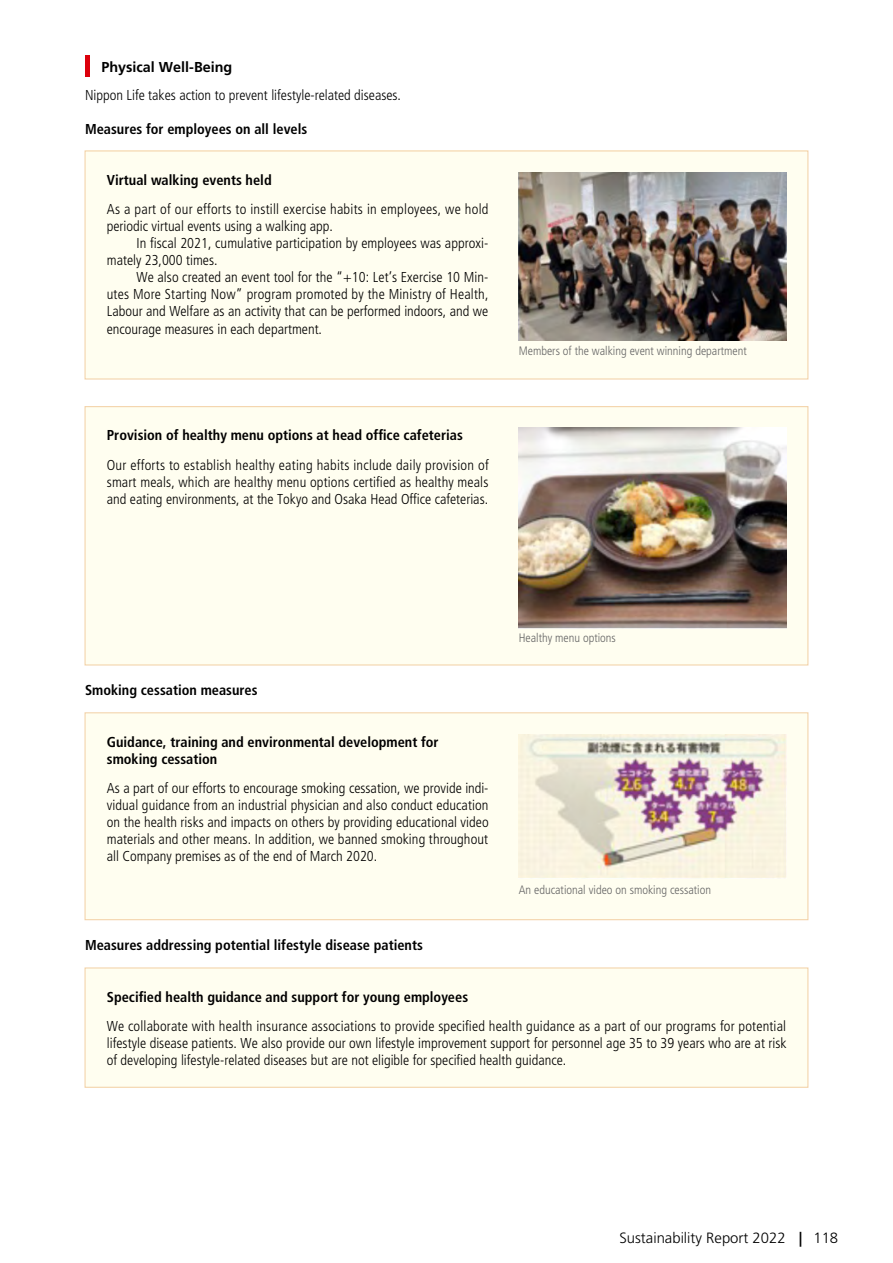
<style>
.page{position:relative;width:893px;height:1263px;background:#fff}
.page>*{position:absolute;margin:0;border:0;box-sizing:border-box;transform-origin:0 0}
.t1{font:300 14.85px "Frutiger LT Std";color:#000}
.t2{font:300 condensed 14.4px/17px "Frutiger LT Std";color:#000;text-align:justify}
.t3{font:700 condensed 14.4px/17px "Frutiger LT Std";color:#000}
.t4{font:700 14.4px "Frutiger LT Std";color:#000}
.t5{font:300 condensed 12.15px "Frutiger LT Std";color:#666}
</style>
<div class="page">
<div style="left:85px;top:55px;width:5px;height:22px;background:#dc000c"></div>
<div style="left:85px;top:151px;width:723px;height:228px;background:#fffef0"></div>
<div style="left:85px;top:150px;width:723px;height:229px;border:1px solid #f3d2a8"></div>
<div style="left:85px;top:713px;width:723px;height:207px;background:#fffef0"></div>
<div style="left:85px;top:712px;width:723px;height:208px;border:1px solid #f3d2a8"></div>
<div style="left:85px;top:968px;width:723px;height:119px;background:#fffef0"></div>
<div style="left:85px;top:967px;width:723px;height:121px;border:1px solid #f3d2a8"></div>
<div style="left:85px;top:407px;width:723px;height:258px;background:#fffef0"></div>
<div style="left:85px;top:406px;width:723px;height:259px;border:1px solid #f3d2a8"></div>
<img style="left:519px;top:172px;width:268px;height:169px">
<img style="left:519px;top:734px;width:268px;height:144px">
<img style="left:519px;top:427px;width:268px;height:202px">
<p class="t4" style="left:102px;top:59px;width:132px">Physical Well-Being</p>
<p class="t2" style="left:85px;top:87px;width:317px">Nippon Life takes action to prevent lifestyle-related diseases.</p>
<p class="t3" style="left:85px;top:120px;width:224px">Measures for employees on all levels</p>
<p class="t3" style="left:107px;top:171px;width:166px">Virtual walking events held</p>
<p class="t2" style="left:107px;top:201px;width:383px">As a part of our efforts to instill exercise habits in employees, we hold periodic virtual events using a walking app.</p>
<p class="t2" style="left:107px;top:235px;width:383px;text-indent:30px">In fiscal 2021, cumulative participation by employees was approxi&shy;mately 23,000 times.</p>
<p class="t2" style="left:107px;top:269px;width:383px;text-indent:30px">We also created an event tool for the “+10: Let’s Exercise 10 Min&shy;utes More Starting Now” program promoted by the Ministry of Health, Labour and Welfare as an activity that can be performed indoors, and we encourage measures in each department.</p>
<p class="t3" style="left:107px;top:427px;width:358px">Provision of healthy menu options at head office cafeterias</p>
<p class="t2" style="left:107px;top:457px;width:383px">Our efforts to establish healthy eating habits include daily provision of smart meals, which are healthy menu options certified as healthy meals and eating environments, at the Tokyo and Osaka Head Office cafeterias.</p>
<p class="t5" style="left:519px;top:344px;width:229px">Members of the walking event winning department</p>
<p class="t3" style="left:85px;top:682px;width:174px">Smoking cessation measures</p>
<p class="t3" style="left:107px;top:733px;width:333px">Guidance, training and environmental development for smoking cessation</p>
<p class="t2" style="left:107px;top:780px;width:383px">As a part of our efforts to encourage smoking cessation, we provide indi&shy;vidual guidance from an industrial physician and also conduct education on the health risks and impacts on others by providing educational video materials and other means. In addition, we banned smoking throughout all Company premises as of the end of March 2020.</p>
<p class="t3" style="left:85px;top:937px;width:339px">Measures addressing potential lifestyle disease patients</p>
<p class="t5" style="left:519px;top:631px;width:99px">Healthy menu options</p>
<p class="t5" style="left:519px;top:882px;width:194px">An educational video on smoking cessation</p>
<p class="t3" style="left:107px;top:988px;width:363px">Specified health guidance and support for young employees</p>
<p class="t2" style="left:107px;top:1018px;width:681px">We collaborate with health insurance associations to provide specified health guidance as a part of our programs for potential lifestyle disease patients. We also provide our own lifestyle improvement support for personnel age 35 to 39 years who are at risk of developing lifestyle-related diseases but are not eligible for specified health guidance.</p>
<p class="t1" style="left:619px;top:1229px;width:220px">Sustainability Report 2022 | 118</p>
</div>
